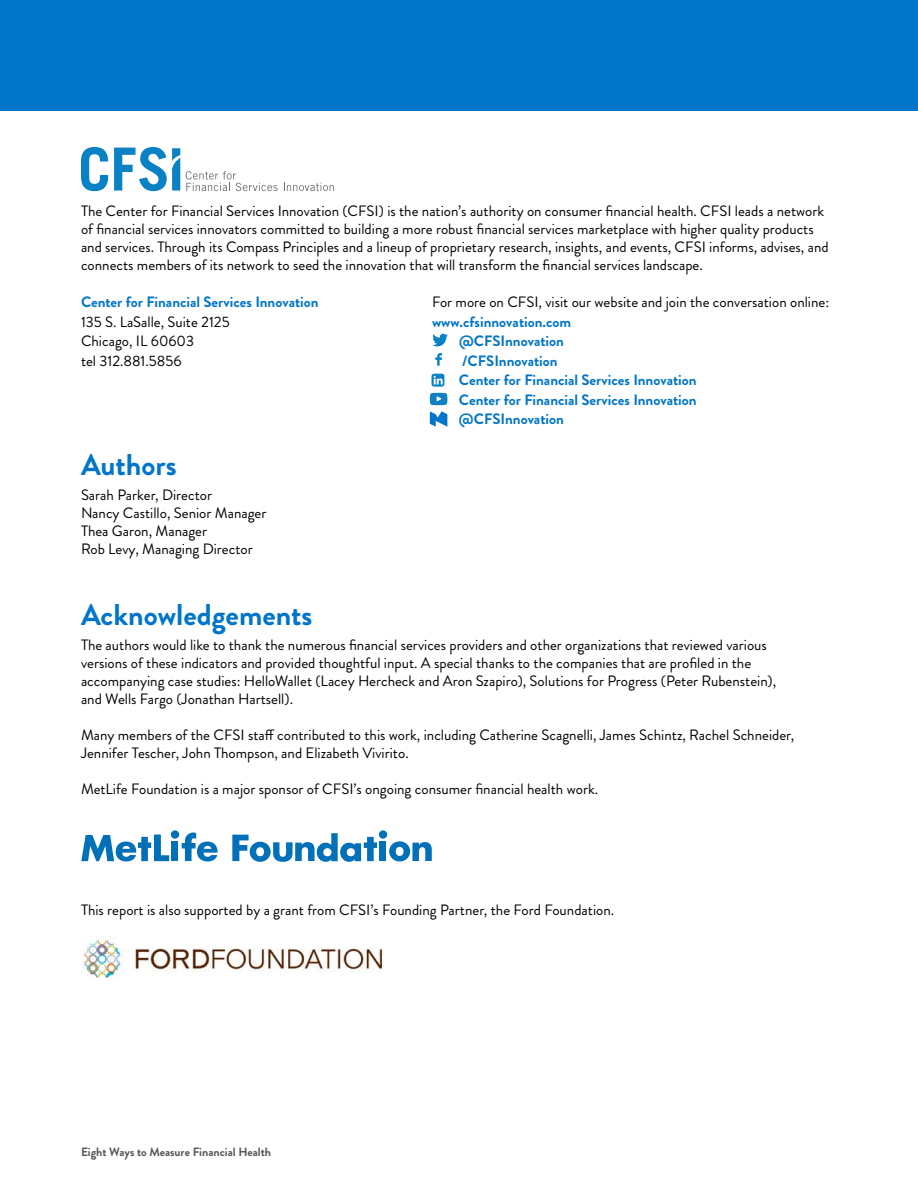
<style>
.page{position:relative;width:918px;height:1188px;background:#fff}
.page>*{position:absolute;margin:0;border:0;box-sizing:border-box;transform-origin:0 0}
.t1{font:700 30px "Brandon Grotesque";color:#0075c9}
.t2{font:15px/18px "Brandon Grotesque";color:#000}
.t3{font:700 15px/19.5px "Brandon Grotesque";color:#0075c9}
.t4{font:700 12px "Brandon Grotesque";color:#56565a}
</style>
<div class="page">
<div style="left:0;top:0;width:918px;height:110px;background:#0075c9"></div>
<svg style="left:81px;top:147px;width:27px;height:44px"></svg>
<svg style="left:114px;top:147px;width:66px;height:44px"></svg>
<svg style="left:186px;top:171px;width:92px;height:20px"></svg>
<svg style="left:284px;top:183px;width:50px;height:8px"></svg>
<svg style="left:432px;top:334px;width:16px;height:12px"></svg>
<svg style="left:435px;top:353px;width:7px;height:13px"></svg>
<svg style="left:182px;top:833px;width:36px;height:28px"></svg>
<svg style="left:81px;top:835px;width:88px;height:26px"></svg>
<div style="left:172px;top:841px;width:6px;height:20px;background:#0071b9"></div>
<div style="left:171px;top:830px;width:8px;height:9px;background:#0071b9;border-radius:50%"></div>
<div style="left:380px;top:841px;width:6px;height:20px;background:#0071b9"></div>
<div style="left:379px;top:830px;width:8px;height:9px;background:#0071b9;border-radius:50%"></div>
<svg style="left:389px;top:841px;width:43px;height:20px"></svg>
<svg style="left:232px;top:833px;width:145px;height:29px"></svg>
<svg style="left:430px;top:393px;width:17px;height:12px"></svg>
<svg style="left:430px;top:411px;width:17px;height:16px"></svg>
<svg style="left:432px;top:374px;width:12px;height:13px"></svg>
<img style="left:81px;top:937px;width:302px;height:43px">
<p class="t2" style="left:81px;top:202px;width:749px">The Center for Financial Services Innovation (CFSI) is the nation’s authority on consumer financial health. CFSI leads a network of financial services innovators committed to building a more robust financial services marketplace with higher quality products and services. Through its Compass Principles and a lineup of proprietary research, insights, and events, CFSI informs, advises, and connects members of its network to seed the innovation that will transform the financial services landscape.</p>
<p class="t3" style="left:81px;top:292px;width:239px">Center for Financial Services Innovation</p>
<p class="t2" style="left:432px;top:293px;width:399px">For more on CFSI, visit our website and join the conversation online:</p>
<p class="t2" style="left:81px;top:313px;width:150px">135 S. LaSalle, Suite 2125</p>
<p class="t3" style="left:432px;top:312px;width:141px">www.cfsinnovation.com</p>
<p class="t2" style="left:81px;top:332px;width:115px">Chicago, IL 60603</p>
<p class="t3" style="left:459px;top:331px;width:106px">@CFSInnovation</p>
<p class="t2" style="left:81px;top:352px;width:102px">tel 312.881.5856</p>
<p class="t3" style="left:459px;top:351px;width:239px">/CFSInnovation<br>Center for Financial Services Innovation<br>Center for Financial Services Innovation @CFSInnovation</p>
<h1 class="t1" style="left:81px;top:443px;width:97px">Authors</h1>
<p class="t2" style="left:81px;top:486px;width:187px">Sarah Parker, Director<br>Nancy Castillo, Senior Manager<br>Thea Garon, Manager<br>Rob Levy, Managing Director</p>
<h1 class="t1" style="left:81px;top:593px;width:233px">Acknowledgements</h1>
<p class="t2" style="left:81px;top:636px;width:697px">The authors would like to thank the numerous financial services providers and other organizations that reviewed various versions of these indicators and provided thoughtful input. A special thanks to the companies that are profiled in the accompanying case studies: HelloWallet (Lacey Hercheck and Aron Szapiro), Solutions for Progress (Peter Rubenstein), and Wells Fargo (Jonathan Hartsell).</p>
<p class="t2" style="left:81px;top:726px;width:715px">Many members of the CFSI staff contributed to this work, including Catherine Scagnelli, James Schintz, Rachel Schneider,<br>Jennifer Tescher, John Thompson, and Elizabeth Vivirito.</p>
<p class="t2" style="left:81px;top:780px;width:519px">MetLife Foundation is a major sponsor of CFSI’s ongoing consumer financial health work.</p>
<p class="t2" style="left:81px;top:901px;width:535px">This report is also supported by a grant from CFSI’s Founding Partner, the Ford Foundation.</p>
<p class="t4" style="left:81px;top:1143px;width:192px">Eight Ways to Measure Financial Health</p>
</div>
